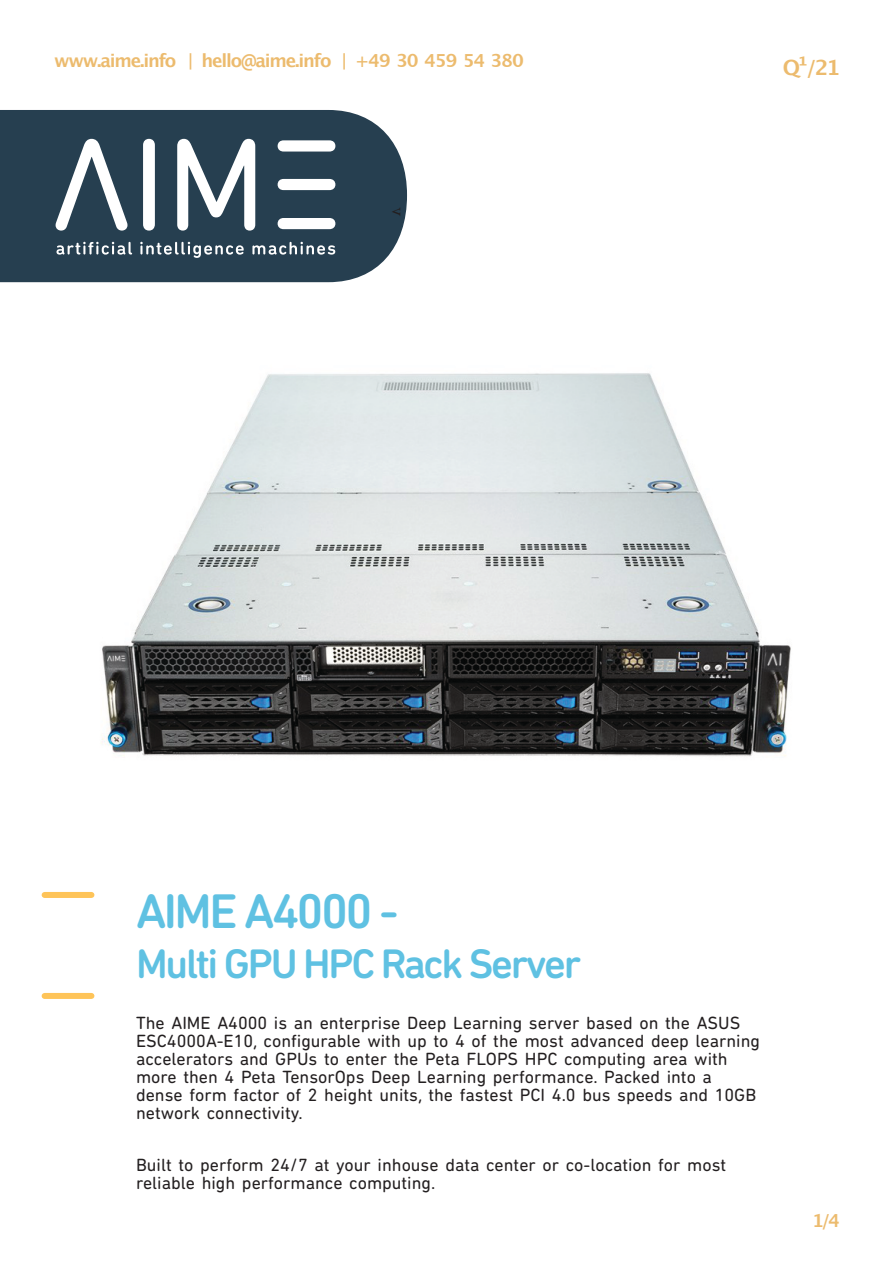
<style>
.page{position:relative;width:893px;height:1263px;background:#fff}
.page>*{position:absolute;margin:0;border:0;box-sizing:border-box;transform-origin:0 0}
.t1{font:500 49.5px "DIN Next Rounded LT Pro";letter-spacing:-.055em;color:#5fc1e2}
.t2{font:500 42px "DIN Next Rounded LT Pro";letter-spacing:-.055em;color:#5fc1e2}
.t3{font:700 21px "Lucida Grande";color:#ecbb6e}
.t4{font:18px/18px "DIN Next Rounded LT Pro";color:#231f20}
.t5{font:700 18px "Lucida Grande";letter-spacing:-.065em;color:#ecbb6e}
</style>
<div class="page">
<div style="left:45px;top:892px;width:46px;height:6px;background:#fec459"></div>
<div style="left:45px;top:993px;width:46px;height:6px;background:#fec459"></div>
<div style="left:0;top:110px;width:407px;height:172px;background:#263f50"></div>
<svg style="left:57px;top:242px;width:278px;height:16px;background:#5a6d7a"></svg>
<svg style="left:56px;top:139px;width:71px;height:92px"></svg>
<svg style="left:143px;top:139px;width:12px;height:92px"></svg>
<svg style="left:177px;top:139px;width:78px;height:92px"></svg>
<div style="left:278px;top:140px;width:57px;height:12px;background:#fff;border-radius:6px"></div>
<div style="left:278px;top:218px;width:57px;height:11px;background:#fff;border-radius:6px"></div>
<div style="left:278px;top:179px;width:57px;height:11px;background:#fff;border-radius:6px"></div>
<img style="left:101px;top:373px;width:690px;height:384px">
<svg style="left:392px;top:208px;width:8px;height:8px"></svg>
<p class="t5" style="left:54px;top:53px;width:471px">www.aime.info | hello@aime.info | +49 30 459 54 380</p>
<p class="t3" style="left:783px;top:59px;width:59px">Q¹/21</p>
<h1 class="t1" style="left:136px;top:891px;width:264px">AIME A4000 -</h1>
<h2 class="t2" style="left:136px;top:946px;width:447px">Multi GPU HPC Rack Server</h2>
<p class="t4" style="left:136px;top:1016px;width:625px">The AIME A4000 is an enterprise Deep Learning server based on the ASUS ESC4000A-E10, configurable with up to 4 of the most advanced deep learning accelerators and GPUs to enter the Peta FLOPS HPC computing area with more then 4 Peta TensorOps Deep Learning performance. Packed into a dense form factor of 2 height units, the fastest PCI 4.0 bus speeds and 10GB network connectivity.</p>
<p class="t4" style="left:136px;top:1158px;width:592px">Built to perform 24/7 at your inhouse data center or co-location for most reliable high performance computing.</p>
<p class="t5" style="left:812px;top:1213px;width:30px">1/4</p>
</div>
